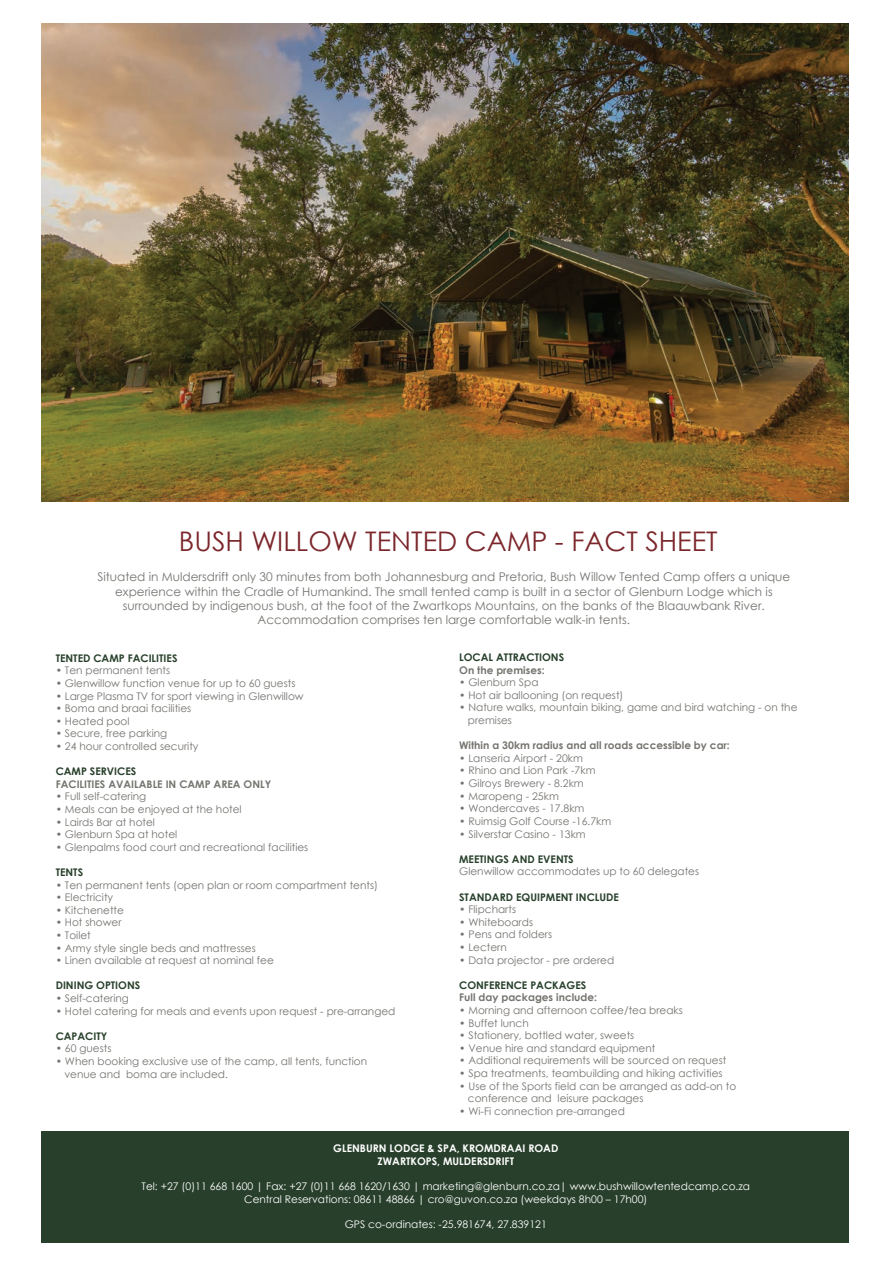
<style>
.page{position:relative;width:893px;height:1263px;background:#fff}
.page>*{position:absolute;margin:0;border:0;box-sizing:border-box;transform-origin:0 0}
.t1{font:27px "Century Gothic";color:#7b262b}
.t2{font:12px/14.4px "Century Gothic";color:#767470;text-align:center}
.t3{font:10.5px/12.6px "Century Gothic";color:#767470}
.t4{font:10.5px/12.6px "Century Gothic";color:#fff;text-align:center}
.t5{font:700 10.5px "Century Gothic";color:#28402b}
.t6{font:700 10.5px "Century Gothic";color:#767470}
.t7{font:700 10.5px/12.6px "Century Gothic";color:#fff;text-align:center}
</style>
<div class="page">
<img style="left:41px;top:23px;width:808px;height:478px">
<div style="left:0;top:1131px;width:884px;height:132px;background:#28402b"></div>
<div style="left:0;top:0;width:40px;height:1263px;background:#fff"></div>
<div style="left:849px;top:4px;width:44px;height:1259px;background:#fff"></div>
<div style="left:0;top:1244px;width:893px;height:19px;background:#fff"></div>
<h1 class="t1" style="left:179px;top:522px;width:540px">BUSH WILLOW TENTED CAMP - FACT SHEET</h1>
<p class="t2" style="left:97px;top:569px;width:694px">Situated in Muldersdrift only 30 minutes from both Johannesburg and Pretoria, Bush Willow Tented Camp offers a unique experience within the Cradle of Humankind. The small tented camp is built in a sector of Glenburn Lodge which is surrounded by indigenous bush, at the foot of the Zwartkops Mountains, on the banks of the Blaauwbank River.<br>Accommodation comprises ten large comfortable walk-in tents.</p>
<p class="t5" style="left:56px;top:650px;width:123px">TENTED CAMP FACILITIES</p>
<p class="t3" style="left:56px;top:664px;width:116px">• Ten permanent tents</p>
<p class="t3" style="left:56px;top:677px;width:241px">• Glenwillow function venue for up to 60 guests</p>
<p class="t3" style="left:56px;top:689px;width:249px">• Large Plasma TV for sport viewing in Glenwillow</p>
<p class="t3" style="left:56px;top:702px;width:137px">• Boma and braai facilities</p>
<p class="t3" style="left:56px;top:714px;width:75px">• Heated pool</p>
<p class="t3" style="left:56px;top:727px;width:113px">• Secure, free parking</p>
<p class="t3" style="left:56px;top:740px;width:144px">• 24 hour controlled security</p>
<p class="t5" style="left:56px;top:763px;width:82px">CAMP SERVICES</p>
<p class="t6" style="left:56px;top:776px;width:217px">FACILITIES AVAILABLE IN CAMP AREA ONLY</p>
<p class="t3" style="left:56px;top:790px;width:92px">• Full self-catering</p>
<p class="t3" style="left:56px;top:803px;width:188px">• Meals can be enjoyed at the hotel</p>
<p class="t3" style="left:56px;top:815px;width:101px">• Lairds Bar at hotel</p>
<p class="t3" style="left:56px;top:828px;width:123px">• Glenburn Spa at hotel</p>
<p class="t3" style="left:56px;top:840px;width:254px">• Glenpalms food court and recreational facilities</p>
<p class="t5" style="left:56px;top:864px;width:29px">TENTS</p>
<p class="t3" style="left:56px;top:878px;width:324px">• Ten permanent tents (open plan or room compartment tents)</p>
<p class="t3" style="left:56px;top:891px;width:59px">• Electricity</p>
<p class="t3" style="left:56px;top:903px;width:70px">• Kitchenette</p>
<p class="t3" style="left:56px;top:916px;width:67px">• Hot shower</p>
<p class="t3" style="left:56px;top:929px;width:37px">• Toilet</p>
<p class="t3" style="left:56px;top:941px;width:202px">• Army style single beds and mattresses</p>
<p class="t3" style="left:56px;top:954px;width:220px">• Linen available at request at nominal fee</p>
<p class="t5" style="left:56px;top:978px;width:86px">DINING OPTIONS</p>
<p class="t3" style="left:56px;top:992px;width:75px">• Self-catering</p>
<p class="t3" style="left:56px;top:1004px;width:341px">• Hotel catering for meals and events upon request - pre-arranged</p>
<p class="t5" style="left:56px;top:1028px;width:53px">CAPACITY</p>
<p class="t3" style="left:56px;top:1042px;width:57px">• 60 guests</p>
<p class="t3" style="left:64px;top:1055px;width:304px;text-indent:-9px">• When booking exclusive use of the camp, all tents, function venue and boma are included.</p>
<p class="t5" style="left:459px;top:649px;width:107px">LOCAL ATTRACTIONS</p>
<p class="t6" style="left:459px;top:662px;width:87px">On the premises:</p>
<p class="t3" style="left:459px;top:676px;width:81px">• Glenburn Spa</p>
<p class="t3" style="left:459px;top:689px;width:166px">• Hot air ballooning (on request)</p>
<p class="t3" style="left:468px;top:701px;width:331px;text-indent:-9px">• Nature walks, mountain biking, game and bird watching - on the premises</p>
<p class="t6" style="left:459px;top:737px;width:272px">Within a 30km radius and all roads accessible by car:</p>
<p class="t3" style="left:459px;top:752px;width:125px">• Lanseria Airport - 20km</p>
<p class="t3" style="left:459px;top:764px;width:138px">• Rhino and Lion Park -7km</p>
<p class="t3" style="left:459px;top:777px;width:126px">• Gilroys Brewery - 8.2km</p>
<p class="t3" style="left:459px;top:789px;width:101px">• Maropeng - 25km</p>
<p class="t3" style="left:459px;top:802px;width:127px">• Wondercaves - 17.8km</p>
<p class="t3" style="left:459px;top:815px;width:154px">• Ruimsig Golf Course -16.7km</p>
<p class="t3" style="left:459px;top:827px;width:128px">• Silverstar Casino - 13km</p>
<p class="t5" style="left:459px;top:851px;width:116px">MEETINGS AND EVENTS</p>
<p class="t3" style="left:459px;top:865px;width:241px">Glenwillow accommodates up to 60 delegates</p>
<p class="t5" style="left:459px;top:889px;width:161px">STANDARD EQUIPMENT INCLUDE</p>
<p class="t3" style="left:459px;top:903px;width:58px">• Flipcharts</p>
<p class="t3" style="left:459px;top:915px;width:75px">• Whiteboards</p>
<p class="t3" style="left:459px;top:928px;width:94px">• Pens and folders</p>
<p class="t3" style="left:459px;top:941px;width:49px">• Lectern</p>
<p class="t3" style="left:459px;top:953px;width:157px">• Data projector - pre ordered</p>
<p class="t5" style="left:459px;top:977px;width:129px">CONFERENCE PACKAGES</p>
<p class="t6" style="left:459px;top:989px;width:139px">Full day packages include:</p>
<p class="t3" style="left:459px;top:1004px;width:225px">• Morning and afternoon coffee/tea breaks</p>
<p class="t3" style="left:459px;top:1016px;width:71px">• Buffet lunch</p>
<p class="t3" style="left:459px;top:1029px;width:177px">• Stationery, bottled water, sweets</p>
<p class="t3" style="left:459px;top:1041px;width:198px">• Venue hire and standard equipment</p>
<p class="t3" style="left:459px;top:1054px;width:269px">• Additional requirements will be sourced on request</p>
<p class="t3" style="left:459px;top:1067px;width:265px">• Spa treatments, teambuilding and hiking activities</p>
<p class="t3" style="left:468px;top:1079px;width:270px;text-indent:-9px">• Use of the Sports field can be arranged as add-on to conference and leisure packages</p>
<p class="t3" style="left:459px;top:1104px;width:167px">• Wi-Fi connection pre-arranged</p>
<p class="t7" style="left:333px;top:1141px;width:227px">GLENBURN LODGE &amp; SPA, KROMDRAAI ROAD<br>ZWARTKOPS, MULDERSDRIFT</p>
<p class="t4" style="left:142px;top:1180px;width:610px">Tel: +27 (0)11 668 1600 | Fax: +27 (0)11 668 1620/1630 | marketing@glenburn.co.za| www.bushwillowtentedcamp.co.za<br>Central Reservations: 08611 48866 | cro@guvon.co.za (weekdays 8h00 – 17h00)</p>
<p class="t4" style="left:345px;top:1217px;width:204px">GPS co-ordinates: -25.981674, 27.839121</p>
</div>
